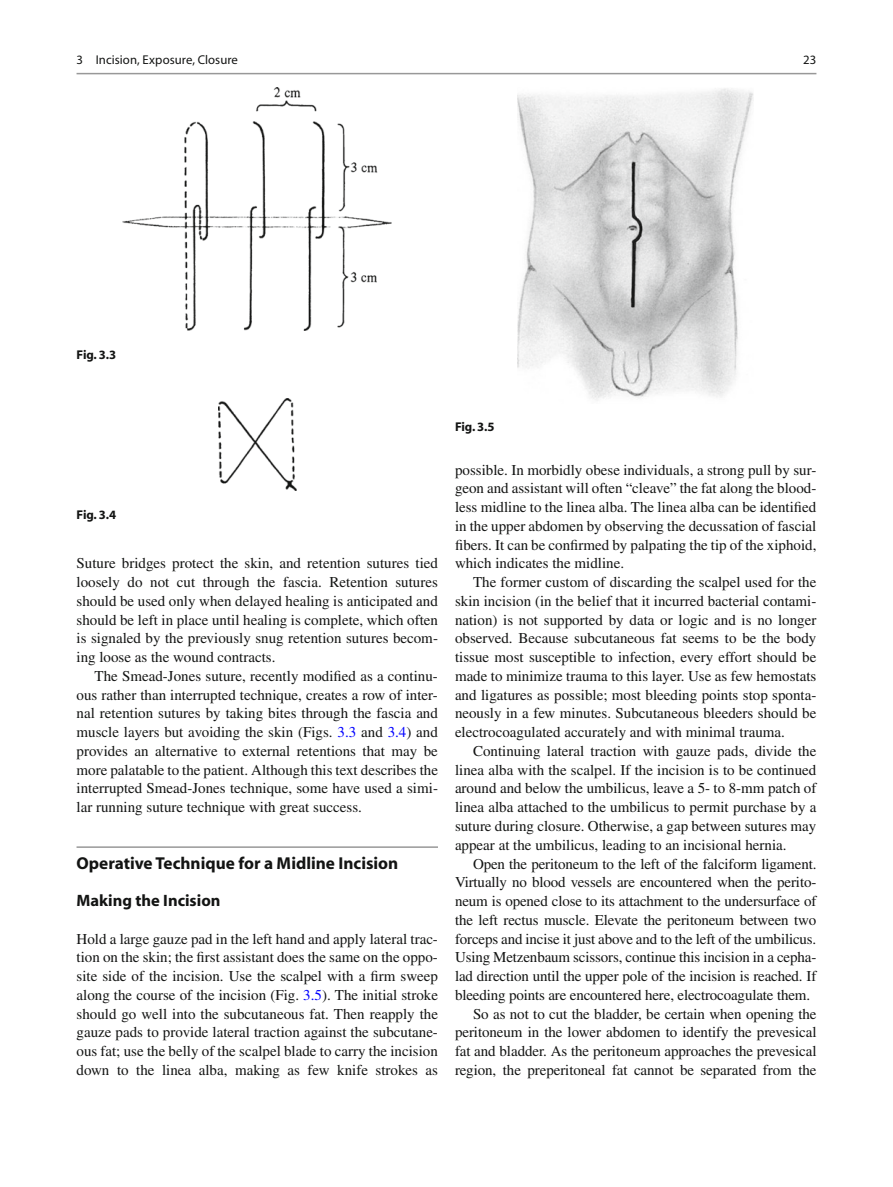
<style>
.page{position:relative;width:893px;height:1187px;background:#fff}
.page>*{position:absolute;margin:0;border:0;box-sizing:border-box;transform-origin:0 0}
.t1{font:700 17.25px "Myriad";color:#131413}
.t2{font:700 16.5px "Myriad";color:#131413}
.t3{font:15px/18.8px "Times";letter-spacing:-.005em;color:#131413;text-align:justify}
.t4{font:12.75px "Myriad";color:#131413}
.t5{font:700 12.75px "Myriad";letter-spacing:-.01em;color:#131413}
.s1{color:#00f}
</style>
<div class="page">
<hr style="left:77px;top:846px;width:361px;height:1px;background:#989898">
<img style="left:123px;top:88px;width:269px;height:242px">
<img style="left:218px;top:399px;width:78px;height:91px">
<img style="left:518px;top:88px;width:236px;height:313px">
<hr style="left:77px;top:73px;width:739px;height:1px;background:#989898">
<p class="t4" style="left:77px;top:55px;width:163px">3 Incision, Exposure, Closure</p>
<p class="t4" style="left:803px;top:55px;width:15px">23</p>
<p class="t5" style="left:77px;top:349px;width:41px">Fig. 3.3</p>
<p class="t5" style="left:77px;top:510px;width:41px">Fig. 3.4</p>
<p class="t3" style="left:77px;top:555px;width:363px">Suture bridges protect the skin, and retention sutures tied loosely do not cut through the fascia. Retention sutures should be used only when delayed healing is anticipated and should be left in place until healing is complete, which often is signaled by the previously snug retention sutures becom&shy;ing loose as the wound contracts.</p>
<p class="t3" style="left:77px;top:668px;width:363px;text-indent:18px">The Smead-Jones suture, recently modified as a continu&shy;ous rather than interrupted technique, creates a row of inter&shy;nal retention sutures by taking bites through the fascia and muscle layers but avoiding the skin (Figs. <span class="s1">3.3</span> and <span class="s1">3.4</span> ) and provides an alternative to external retentions that may be more palatable to the patient. Although this text describes the interrupted Smead-Jones technique, some have used a simi&shy;lar running suture technique with great success.</p>
<p class="t1" style="left:77px;top:856px;width:323px">Operative Technique for a Midline Incision</p>
<p class="t2" style="left:77px;top:894px;width:145px">Making the Incision</p>
<p class="t3" style="left:77px;top:930px;width:363px">Hold a large gauze pad in the left hand and apply lateral trac&shy;tion on the skin; the first assistant does the same on the oppo&shy;site side of the incision. Use the scalpel with a firm sweep along the course of the incision (Fig. <span class="s1">3.5</span> ). The initial stroke should go well into the subcutaneous fat. Then reapply the gauze pads to provide lateral traction against the subcutane&shy;ous fat; use the belly of the scalpel blade to carry the incision down to the linea alba, making as few knife strokes as</p>
<p class="t5" style="left:455px;top:422px;width:41px">Fig. 3.5</p>
<p class="t3" style="left:455px;top:461px;width:363px">possible. In morbidly obese individuals, a strong pull by sur&shy;geon and assistant will often “cleave” the fat along the blood&shy;less midline to the linea alba. The linea alba can be identified in the upper abdomen by observing the decussation of fascial fibers. It can be confirmed by palpating the tip of the xiphoid, which indicates the midline.</p>
<p class="t3" style="left:455px;top:574px;width:363px;text-indent:18px">The former custom of discarding the scalpel used for the skin incision (in the belief that it incurred bacterial contami&shy;nation) is not supported by data or logic and is no longer observed. Because subcutaneous fat seems to be the body tissue most susceptible to infection, every effort should be made to minimize trauma to this layer. Use as few hemostats and ligatures as possible; most bleeding points stop sponta&shy;neously in a few minutes. Subcutaneous bleeders should be electrocoagulated accurately and with minimal trauma.</p>
<p class="t3" style="left:455px;top:743px;width:363px;text-indent:18px">Continuing lateral traction with gauze pads, divide the linea alba with the scalpel. If the incision is to be continued around and below the umbilicus, leave a 5- to 8-mm patch of linea alba attached to the umbilicus to permit purchase by a suture during closure. Otherwise, a gap between sutures may appear at the umbilicus, leading to an incisional hernia.</p>
<p class="t3" style="left:473px;top:855px;width:345px">Open the peritoneum to the left of the falciform ligament.</p>
<p class="t3" style="left:455px;top:874px;width:363px">Virtually no blood vessels are encountered when the perito-</p>
<p class="t3" style="left:455px;top:893px;width:363px">neum is opened close to its attachment to the undersurface of</p>
<p class="t3" style="left:455px;top:911px;width:363px">the left rectus muscle. Elevate the peritoneum between two</p>
<p class="t3" style="left:455px;top:930px;width:363px">forceps and incise it just above and to the left of the umbilicus.</p>
<p class="t3" style="left:455px;top:949px;width:363px">Using Metzenbaum scissors, continue this incision in a cepha-</p>
<p class="t3" style="left:455px;top:968px;width:363px">lad direction until the upper pole of the incision is reached. If</p>
<p class="t3" style="left:455px;top:986px;width:357px">bleeding points are encountered here, electrocoagulate them.</p>
<p class="t3" style="left:473px;top:1005px;width:345px">So as not to cut the bladder, be certain when opening the</p>
<p class="t3" style="left:455px;top:1024px;width:363px">peritoneum in the lower abdomen to identify the prevesical</p>
<p class="t3" style="left:455px;top:1043px;width:363px">fat and bladder. As the peritoneum approaches the prevesical</p>
<p class="t3" style="left:455px;top:1061px;width:363px">region, the preperitoneal fat cannot be separated from the</p>
</div>
